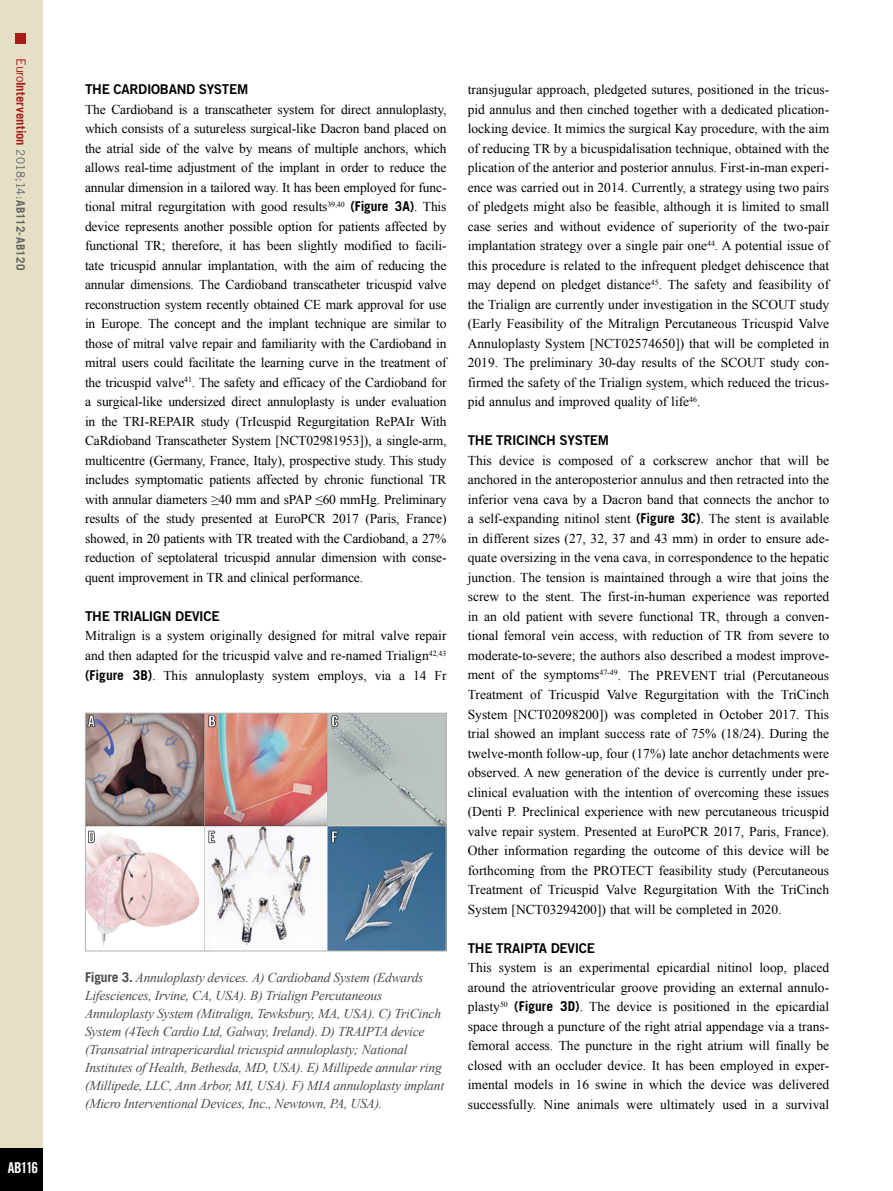
<style>
.page{position:relative;width:893px;height:1191px;background:#fff}
.page>*{position:absolute;margin:0;border:0;box-sizing:border-box;transform-origin:0 0}
.t1{font:15px "Trade Gothic LT Std Bd Cn 20";letter-spacing:-.065em;color:#fff}
.t2{font:13.5px/19.5px "Times New Roman";color:#000;text-align:justify}
.t3{font:italic 13.5px/18px "Times New Roman";letter-spacing:-.015em;color:#4a4a49}
.t4{font:13.5px "Trade Gothic LT Std Bd 2";letter-spacing:-.02em;color:#000}
.t5{font:700 12.75px "Trade Gothic LT Std";letter-spacing:.005em;color:#a91b18}
.s1{font-weight:400}
.s2{font-weight:400;font-size:11.7px;color:#646363}
.s3{font-size:11.7px;color:#646363}
.s4{font-family:"Trade Gothic LT Std";font-weight:700}
.s5{font-family:"Trade Gothic LT Std";font-weight:700;font-style:normal}
</style>
<div class="page">
<div style="left:0;top:0;width:43px;height:1191px;background:#e4e0c5"></div>
<div style="left:16px;top:34px;width:10px;height:10px;background:#a91b18"></div>
<div style="left:0;top:1148px;width:43px;height:43px;background:#000"></div>
<img style="left:87px;top:715px;width:357px;height:234px">
<div style="left:85px;top:713px;width:361px;height:238px;border:1px solid #b3b2b2"></div>
<p class="t5" style="left:29px;top:58px;width:213px;rotate:90deg"><span class="s1">Euro</span>Intervention <span class="s2">2018;14:</span><span class="s3">AB112-AB120</span></p>
<p class="t1" style="left:8px;top:1158px;width:32px">AB116</p>
<p class="t4" style="left:85px;top:81px;width:165px">THE CARDIOBAND SYSTEM</p>
<p class="t2" style="left:85px;top:99px;width:363px">The Cardioband is a transcatheter system for direct annuloplasty, which consists of a sutureless surgical-like Dacron band placed on the atrial side of the valve by means of multiple anchors, which allows real-time adjustment of the implant in order to reduce the annular dimension in a tailored way. It has been employed for func&shy;tional mitral regurgitation with good results<sup>39,40</sup> <span class="s4">(Figure 3A)</span>. This device represents another possible option for patients affected by functional TR; therefore, it has been slightly modified to facili&shy;tate tricuspid annular implantation, with the aim of reducing the annular dimensions. The Cardioband transcatheter tricuspid valve reconstruction system recently obtained CE mark approval for use in Europe. The concept and the implant technique are similar to those of mitral valve repair and familiarity with the Cardioband in mitral users could facilitate the learning curve in the treatment of the tricuspid valve<sup>41</sup>. The safety and efficacy of the Cardioband for a surgical-like undersized direct annuloplasty is under evaluation in the TRI-REPAIR study (TrIcuspid Regurgitation RePAIr With CaRdioband Transcatheter System [NCT02981953]), a single-arm, multicentre (Germany, France, Italy), prospective study. This study includes symptomatic patients affected by chronic functional TR with annular diameters ≥40 mm and sPAP ≤60 mmHg. Preliminary results of the study presented at EuroPCR 2017 (Paris, France) showed, in 20 patients with TR treated with the Cardioband, a 27% reduction of septolateral tricuspid annular dimension with conse&shy;quent improvement in TR and clinical performance.</p>
<p class="t4" style="left:85px;top:608px;width:136px">THE TRIALIGN DEVICE</p>
<p class="t2" style="left:85px;top:626px;width:363px">Mitralign is a system originally designed for mitral valve repair and then adapted for the tricuspid valve and re-named Trialign<sup>42,43 </sup><span class="s4">(Figure 3B)</span>. This annuloplasty system employs, via a 14 Fr</p>
<p class="t3" style="left:85px;top:968px;width:361px"><span class="s5">Figure 3.</span> Annuloplasty devices. A) Cardioband System (Edwards Lifesciences, Irvine, CA, USA). B) Trialign Percutaneous Annuloplasty System (Mitralign, Tewksbury, MA, USA). C) TriCinch System (4Tech Cardio Ltd, Galway, Ireland). D) TRAIPTA device (Transatrial intrapericardial tricuspid annuloplasty; National Institutes of Health, Bethesda, MD, USA). E) Millipede annular ring (Millipede, LLC, Ann Arbor, MI, USA). F) MIA annuloplasty implant (Micro Interventional Devices, Inc., Newtown, PA, USA).</p>
<p class="t2" style="left:468px;top:80px;width:363px">transjugular approach, pledgeted sutures, positioned in the tricus&shy;pid annulus and then cinched together with a dedicated plication&shy;locking device. It mimics the surgical Kay procedure, with the aim of reducing TR by a bicuspidalisation technique, obtained with the plication of the anterior and posterior annulus. First-in-man experi&shy;ence was carried out in 2014. Currently, a strategy using two pairs of pledgets might also be feasible, although it is limited to small case series and without evidence of superiority of the two-pair implantation strategy over a single pair one<sup>44</sup>. A potential issue of this procedure is related to the infrequent pledget dehiscence that may depend on pledget distance<sup>45</sup>. The safety and feasibility of the Trialign are currently under investigation in the SCOUT study (Early Feasibility of the Mitralign Percutaneous Tricuspid Valve Annuloplasty System [NCT02574650]) that will be completed in 2019. The preliminary 30-day results of the SCOUT study con&shy;firmed the safety of the Trialign system, which reduced the tricus&shy;pid annulus and improved quality of life<sup>46</sup>.</p>
<p class="t4" style="left:468px;top:432px;width:143px">THE TRICINCH SYSTEM</p>
<p class="t2" style="left:468px;top:450px;width:363px">This device is composed of a corkscrew anchor that will be anchored in the anteroposterior annulus and then retracted into the inferior vena cava by a Dacron band that connects the anchor to a self-expanding nitinol stent <span class="s4">(Figure 3C)</span>. The stent is available in different sizes (27, 32, 37 and 43 mm) in order to ensure ade&shy;quate oversizing in the vena cava, in correspondence to the hepatic junction. The tension is maintained through a wire that joins the screw to the stent. The first-in-human experience was reported in an old patient with severe functional TR, through a conven&shy;tional femoral vein access, with reduction of TR from severe to moderate-to-severe; the authors also described a modest improve&shy;ment of the symptoms<sup>47-49</sup>. The PREVENT trial (Percutaneous Treatment of Tricuspid Valve Regurgitation with the TriCinch System [NCT02098200]) was completed in October 2017. This trial showed an implant success rate of 75% (18/24). During the twelve-month follow-up, four (17%) late anchor detachments were observed. A new generation of the device is currently under pre&shy;clinical evaluation with the intention of overcoming these issues (Denti P. Preclinical experience with new percutaneous tricuspid valve repair system. Presented at EuroPCR 2017, Paris, France).<br>Other information regarding the outcome of this device will be forthcoming from the PROTECT feasibility study (Percutaneous Treatment of Tricuspid Valve Regurgitation With the TriCinch System [NCT03294200]) that will be completed in 2020.</p>
<p class="t4" style="left:468px;top:939px;width:129px">THE TRAIPTA DEVICE</p>
<p class="t2" style="left:468px;top:957px;width:363px">This system is an experimental epicardial nitinol loop, placed around the atrioventricular groove providing an external annulo&shy;plasty<sup>50</sup> <span class="s4">(Figure 3D)</span>. The device is positioned in the epicardial space through a puncture of the right atrial appendage via a trans&shy;femoral access. The puncture in the right atrium will finally be closed with an occluder device. It has been employed in exper&shy;imental models in 16 swine in which the device was delivered successfully. Nine animals were ultimately used in a survival</p>
</div>
